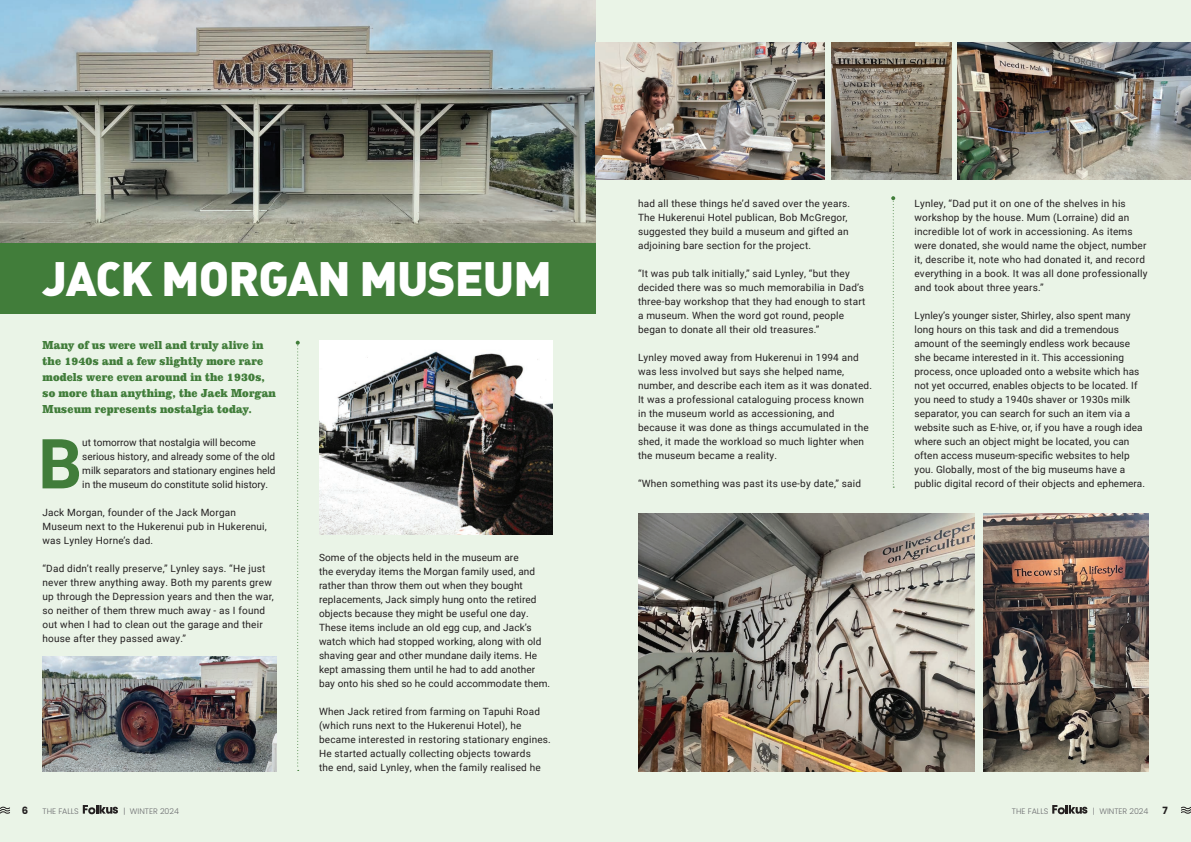
<style>
.page{position:relative;width:1191px;height:842px;background:#eaf4e7}
.page>*{position:absolute;margin:0;border:0;box-sizing:border-box;transform-origin:0 0}
.t1{font:700 69.1px "Roboto";color:#417d3a}
.t2{font:47.7px "DIN Black Alternate";letter-spacing:-.02em;color:#fff}
.t3{font:700 expanded 12px/16px "Clarendon URW Ext Nar";letter-spacing:.01em;color:#417d3a}
.t4{font:10px/14px "Roboto";letter-spacing:.02em;color:#231f20}
.t5{font:10px/14px "Roboto";color:#231f20}
.t6{font:700 10px "Poppins";color:#231f20}
.t7{font:300 8px "Poppins";color:#6c6d70}
</style>
<div class="page">
<img style="left:638px;top:513px;width:336px;height:259px">
<img style="left:957px;top:42px;width:234px;height:137px">
<img style="left:43px;top:656px;width:233px;height:115px">
<img style="left:0;top:0;width:595px;height:244px">
<div style="left:0;top:244px;width:595px;height:70px;background:#417d3a"></div>
<svg style="left:296px;top:341px;width:4px;height:430px"></svg>
<svg style="left:891px;top:196px;width:4px;height:292px"></svg>
<img style="left:319px;top:341px;width:234px;height:193px">
<img style="left:983px;top:513px;width:165px;height:259px">
<img style="left:831px;top:43px;width:120px;height:136px">
<img style="left:595px;top:43px;width:230px;height:136px">
<svg style="left:83px;top:805px;width:35px;height:9px"></svg>
<svg style="left:1052px;top:805px;width:35px;height:9px"></svg>
<svg style="left:0;top:806px;width:10px;height:8px"></svg>
<svg style="left:1181px;top:806px;width:10px;height:8px"></svg>
<h2 class="t2" style="left:43px;top:247px;width:511px">JACK MORGAN MUSEUM</h2>
<p class="t3" style="left:43px;top:337px;width:235px">Many of us were well and truly alive in the 1940s and a few slightly more rare models were even around in the 1930s, so more than anything, the Jack Morgan Museum represents nostalgia today.</p>
<h1 class="t1" style="left:38px;top:415px;width:46px">B</h1>
<p class="t5" style="left:82px;top:435px;width:195px">ut tomorrow that nostalgia will become serious history, and already some of the old milk separators and stationary engines held in the museum do constitute solid history.</p>
<p class="t4" style="left:43px;top:505px;width:226px">Jack Morgan, founder of the Jack Morgan<br>Museum next to the Hukerenui pub in Hukerenui, was Lynley Horne’s dad.</p>
<p class="t4" style="left:43px;top:561px;width:233px">“Dad didn’t really preserve,” Lynley says. “He just never threw anything away. Both my parents grew up through the Depression years and then the war, so neither of them threw much away - as I found out when I had to clean out the garage and their house after they passed away.”</p>
<p class="t4" style="left:319px;top:550px;width:233px">Some of the objects held in the museum are<br>the everyday items the Morgan family used, and rather than throw them out when they bought replacements, Jack simply hung onto the retired objects because they might be useful one day.<br>These items include an old egg cup, and Jack’s watch which had stopped working, along with old shaving gear and other mundane daily items. He kept amassing them until he had to add another bay onto his shed so he could accommodate them.</p>
<p class="t4" style="left:319px;top:704px;width:233px">When Jack retired from farming on Tapuhi Road (which runs next to the Hukerenui Hotel), he became interested in restoring stationary engines.<br>He started actually collecting objects towards<br>the end, said Lynley, when the family realised he</p>
<p class="t4" style="left:638px;top:196px;width:214px">had all these things he’d saved over the years.<br>The Hukerenui Hotel publican, Bob McGregor, suggested they build a museum and gifted an adjoining bare section for the project.</p>
<p class="t4" style="left:638px;top:266px;width:229px">“It was pub talk initially,” said Lynley, “but they decided there was so much memorabilia in Dad’s three-bay workshop that they had enough to start a museum. When the word got round, people began to donate all their old treasures.”</p>
<p class="t4" style="left:638px;top:350px;width:235px">Lynley moved away from Hukerenui in 1994 and was less involved but says she helped name, number, and describe each item as it was donated.<br>It was a professional cataloguing process known in the museum world as accessioning, and because it was done as things accumulated in the shed, it made the workload so much lighter when the museum became a reality.</p>
<p class="t4" style="left:638px;top:476px;width:225px">“When something was past its use-by date,” said</p>
<p class="t4" style="left:914px;top:196px;width:234px">Lynley, “Dad put it on one of the shelves in his workshop by the house. Mum (Lorraine) did an incredible lot of work in accessioning. As items were donated, she would name the object, number it, describe it, note who had donated it, and record everything in a book. It was all done professionally and took about three years.”</p>
<p class="t4" style="left:914px;top:308px;width:232px">Lynley’s younger sister, Shirley, also spent many long hours on this task and did a tremendous amount of the seemingly endless work because she became interested in it. This accessioning process, once uploaded onto a website which has not yet occurred, enables objects to be located. If you need to study a 1940s shaver or 1930s milk separator, you can search for such an item via a website such as E-hive, or, if you have a rough idea where such an object might be located, you can often access museum-specific websites to help you. Globally, most of the big museums have a public digital record of their objects and ephemera.</p>
<p class="t6" style="left:22px;top:804px;width:8px">6</p>
<p class="t7" style="left:43px;top:806px;width:38px">THE FALLS</p>
<p class="t7" style="left:123px;top:806px;width:57px">| WINTER 2024</p>
<p class="t7" style="left:1012px;top:806px;width:38px">THE FALLS</p>
<p class="t7" style="left:1093px;top:806px;width:57px">| WINTER 2024</p>
<p class="t6" style="left:1162px;top:804px;width:7px">7</p>
</div>
